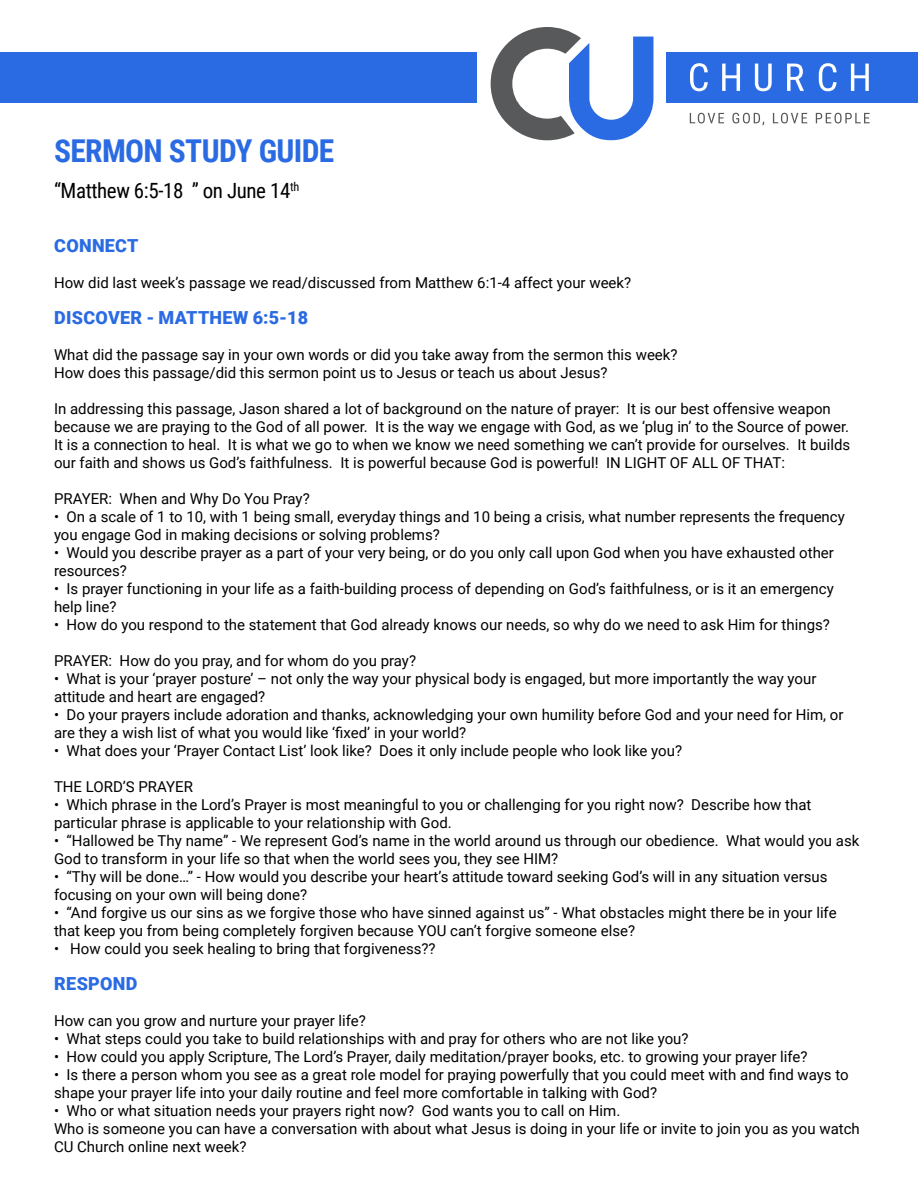
<style>
.page{position:relative;width:918px;height:1188px;background:#fff}
.page>*{position:absolute;margin:0;border:0;box-sizing:border-box;transform-origin:0 0}
.t1{font:700 31.5px "Roboto Condensed";letter-spacing:-.02em;color:#2a6be3}
.t2{font:21px "Roboto Condensed";letter-spacing:-.02em;color:#000}
.t3{font:900 18px "Roboto";letter-spacing:.015em;color:#2a6be3}
.t4{font:15px/18px "Roboto";color:#000}
</style>
<div class="page">
<div style="left:666px;top:52px;width:252px;height:50px;background:#2a6be3"></div>
<svg style="left:491px;top:27px;width:162px;height:113px"></svg>
<svg style="left:690px;top:63px;width:18px;height:28px"></svg>
<svg style="left:722px;top:64px;width:18px;height:27px"></svg>
<svg style="left:755px;top:64px;width:17px;height:27px"></svg>
<svg style="left:787px;top:64px;width:17px;height:27px"></svg>
<svg style="left:819px;top:63px;width:18px;height:28px"></svg>
<svg style="left:851px;top:64px;width:18px;height:27px"></svg>
<svg style="left:690px;top:113px;width:34px;height:10px"></svg>
<svg style="left:732px;top:113px;width:32px;height:12px"></svg>
<svg style="left:773px;top:113px;width:34px;height:10px"></svg>
<svg style="left:816px;top:113px;width:54px;height:10px"></svg>
<div style="left:0;top:52px;width:477px;height:50px;background:#2a6be3"></div>
<h1 class="t1" style="left:54px;top:129px;width:282px">SERMON STUDY GUIDE</h1>
<h2 class="t2" style="left:54px;top:176px;width:247px">“Matthew 6:5-18 ” on June 14<sup>th</sup></h2>
<p class="t3" style="left:54px;top:233px;width:86px">CONNECT</p>
<p class="t4" style="left:54px;top:273px;width:579px">How did last week’s passage we read/discussed from Matthew 6:1-4 affect your week?</p>
<p class="t3" style="left:54px;top:305px;width:255px">DISCOVER - MATTHEW 6:5-18</p>
<p class="t4" style="left:54px;top:345px;width:625px">What did the passage say in your own words or did you take away from the sermon this week?<br>How does this passage/did this sermon point us to Jesus or teach us about Jesus?</p>
<p class="t4" style="left:54px;top:399px;width:798px">In addressing this passage, Jason shared a lot of background on the nature of prayer: It is our best offensive weapon because we are praying to the God of all power. It is the way we engage with God, as we ‘plug in’ to the Source of power.<br>It is a connection to heal. It is what we go to when we know we need something we can’t provide for ourselves. It builds our faith and shows us God’s faithfulness. It is powerful because God is powerful! IN LIGHT OF ALL OF THAT:</p>
<p class="t4" style="left:54px;top:489px;width:257px">PRAYER: When and Why Do You Pray?</p>
<p class="t4" style="left:54px;top:507px;width:792px">• On a scale of 1 to 10, with 1 being small, everyday things and 10 being a crisis, what number represents the frequency you engage God in making decisions or solving problems?</p>
<p class="t4" style="left:54px;top:543px;width:781px">• Would you describe prayer as a part of your very being, or do you only call upon God when you have exhausted other resources?</p>
<p class="t4" style="left:54px;top:579px;width:781px">• Is prayer functioning in your life as a faith-building process of depending on God’s faithfulness, or is it an emergency help line?</p>
<p class="t4" style="left:54px;top:615px;width:777px">• How do you respond to the statement that God already knows our needs, so why do we need to ask Him for things?</p>
<p class="t4" style="left:54px;top:651px;width:364px">PRAYER: How do you pray, and for whom do you pray?</p>
<p class="t4" style="left:54px;top:669px;width:764px">• What is your ‘prayer posture’ – not only the way your physical body is engaged, but more importantly the way your attitude and heart are engaged?</p>
<p class="t4" style="left:54px;top:705px;width:791px">• Do your prayers include adoration and thanks, acknowledging your own humility before God and your need for Him, or are they a wish list of what you would like ‘fixed’ in your world?</p>
<p class="t4" style="left:54px;top:741px;width:630px">• What does your ‘Prayer Contact List’ look like? Does it only include people who look like you?</p>
<p class="t4" style="left:54px;top:777px;width:141px">THE LORD’S PRAYER</p>
<p class="t4" style="left:54px;top:795px;width:759px">• Which phrase in the Lord’s Prayer is most meaningful to you or challenging for you right now? Describe how that particular phrase is applicable to your relationship with God.</p>
<p class="t4" style="left:54px;top:831px;width:807px">• “Hallowed be Thy name” - We represent God’s name in the world around us through our obedience. What would you ask<br>God to transform in your life so that when the world sees you, they see HIM?</p>
<p class="t4" style="left:54px;top:867px;width:775px">• “Thy will be done…” - How would you describe your heart’s attitude toward seeking God’s will in any situation versus focusing on your own will being done?</p>
<p class="t4" style="left:54px;top:903px;width:784px">• “And forgive us our sins as we forgive those who have sinned against us” - What obstacles might there be in your life that keep you from being completely forgiven because YOU can’t forgive someone else?</p>
<p class="t4" style="left:54px;top:939px;width:383px">• How could you seek healing to bring that forgiveness??</p>
<p class="t3" style="left:54px;top:971px;width:85px">RESPOND</p>
<p class="t4" style="left:54px;top:1011px;width:313px">How can you grow and nurture your prayer life?</p>
<p class="t4" style="left:54px;top:1029px;width:636px">• What steps could you take to build relationships with and pray for others who are not like you?</p>
<p class="t4" style="left:54px;top:1047px;width:755px">• How could you apply Scripture, The Lord’s Prayer, daily meditation/prayer books, etc. to growing your prayer life?</p>
<p class="t4" style="left:54px;top:1065px;width:796px">• Is there a person whom you see as a great role model for praying powerfully that you could meet with and find ways to shape your prayer life into your daily routine and feel more comfortable in talking with God?</p>
<p class="t4" style="left:54px;top:1101px;width:807px">• Who or what situation needs your prayers right now? God wants you to call on Him.<br>Who is someone you can have a conversation with about what Jesus is doing in your life or invite to join you as you watch<br>CU Church online next week?</p>
</div>
